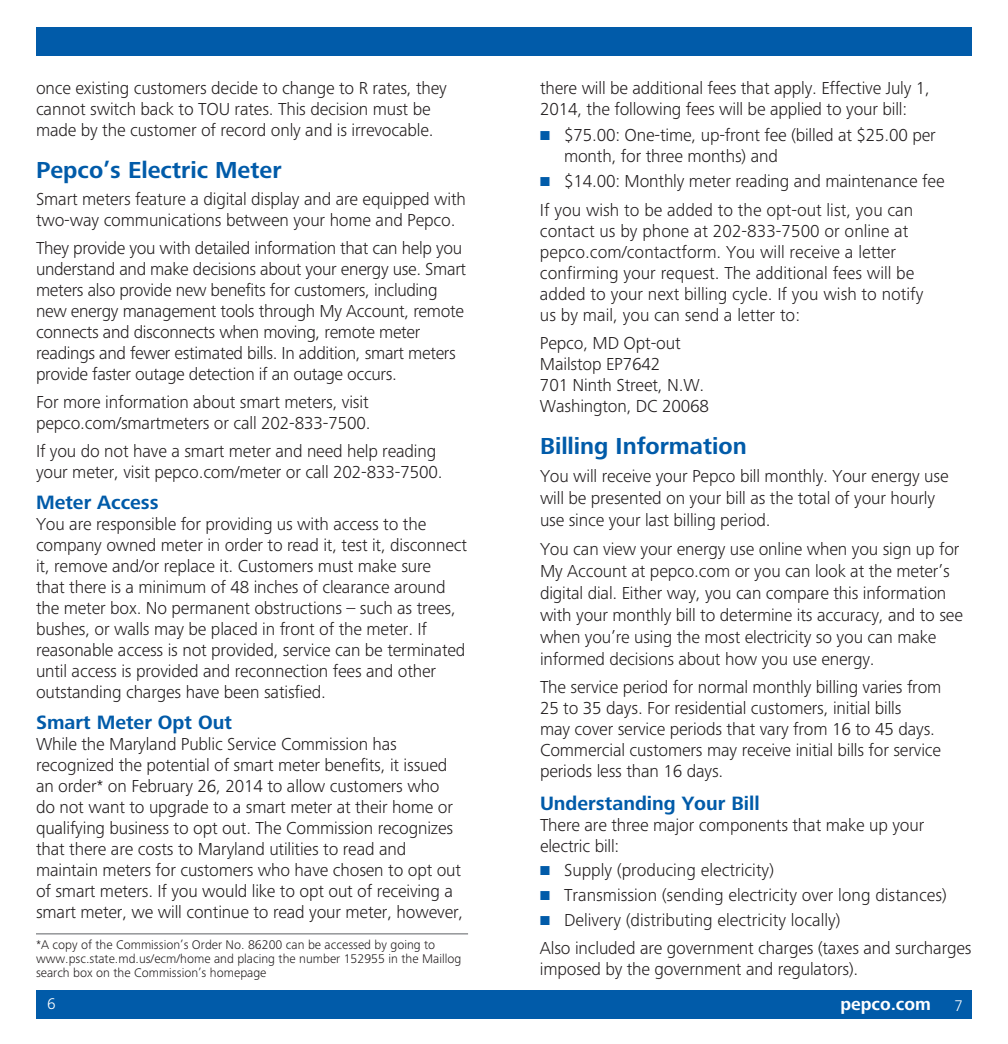
<style>
.page{position:relative;width:1008px;height:1044px;background:#fff}
.page>*{position:absolute;margin:0;border:0;box-sizing:border-box;transform-origin:0 0}
.t1{font:700 24px "Frutiger Next Pro";color:#015ba9}
.t2{font:700 20px "Frutiger Next Pro";color:#015ba9}
.t3{font:300 18px/21px "Frutiger Next Pro";letter-spacing:-.01em;color:#231f20}
.t4{font:700 18px "Frutiger Next Pro";color:#fff}
.t5{font:300 16px "Frutiger Next Pro";color:#fff}
.t6{font:300 13px/14px "Frutiger Next Pro";color:#231f20}
.s1{color:#015ba9}
</style>
<div class="page">
<hr style="left:36px;top:933px;width:432px;height:2px;background:#939598">
<div style="left:36px;top:27px;width:468px;height:29px;background:#015ba9"></div>
<div style="left:504px;top:27px;width:468px;height:29px;background:#015ba9"></div>
<div style="left:36px;top:990px;width:468px;height:29px;background:#015ba9"></div>
<div style="left:504px;top:990px;width:468px;height:29px;background:#015ba9"></div>
<p class="t3" style="left:36px;top:77px;width:412px">once existing customers decide to change to R rates, they cannot switch back to TOU rates. This decision must be made by the customer of record only and is irrevocable.</p>
<h2 class="t1" style="left:36px;top:157px;width:247px">Pepco’s Electric Meter</h2>
<p class="t3" style="left:36px;top:188px;width:431px">Smart meters feature a digital display and are equipped with two-way communications between your home and Pepco.</p>
<p class="t3" style="left:36px;top:237px;width:432px">They provide you with detailed information that can help you understand and make decisions about your energy use. Smart meters also provide new benefits for customers, including new energy management tools through My Account, remote connects and disconnects when moving, remote meter readings and fewer estimated bills. In addition, smart meters provide faster outage detection if an outage occurs.</p>
<p class="t3" style="left:36px;top:392px;width:336px">For more information about smart meters, visit pepco.com/smartmeters or call 202-833-7500.</p>
<p class="t3" style="left:36px;top:441px;width:408px">If you do not have a smart meter and need help reading your meter, visit pepco.com/meter or call 202-833-7500.</p>
<h3 class="t2" style="left:36px;top:491px;width:124px">Meter Access</h3>
<p class="t3" style="left:36px;top:514px;width:433px">You are responsible for providing us with access to the company owned meter in order to read it, test it, disconnect it, remove and/or replace it. Customers must make sure<br>that there is a minimum of 48 inches of clearance around the meter box. No permanent obstructions – such as trees, bushes, or walls may be placed in front of the meter. If reasonable access is not provided, service can be terminated until access is provided and reconnection fees and other outstanding charges have been satisfied.</p>
<h3 class="t2" style="left:36px;top:711px;width:197px">Smart Meter Opt Out</h3>
<p class="t3" style="left:36px;top:734px;width:429px">While the Maryland Public Service Commission has recognized the potential of smart meter benefits, it issued an order* on February 26, 2014 to allow customers who<br>do not want to upgrade to a smart meter at their home or qualifying business to opt out. The Commission recognizes that there are costs to Maryland utilities to read and maintain meters for customers who have chosen to opt out of smart meters. If you would like to opt out of receiving a smart meter, we will continue to read your meter, however,</p>
<p class="t6" style="left:36px;top:938px;width:427px">*A copy of the Commission’s Order No. 86200 can be accessed by going to www.psc.state.md.us/ecm/home and placing the number 152955 in the Maillog search box on the Commission’s homepage</p>
<p class="t3" style="left:540px;top:77px;width:392px">there will be additional fees that apply. Effective July 1,<br>2014, the following fees will be applied to your bill:</p>
<p class="t3" style="left:564px;top:124px;width:373px;text-indent:-24px"><span class="s1">■</span> $75.00: One-time, up-front fee (billed at $25.00 per month, for three months) and</p>
<p class="t3" style="left:540px;top:171px;width:406px"><span class="s1">■</span> $14.00: Monthly meter reading and maintenance fee</p>
<p class="t3" style="left:540px;top:199px;width:385px">If you wish to be added to the opt-out list, you can contact us by phone at 202-833-7500 or online at pepco.com/contactform. You will receive a letter confirming your request. The additional fees will be added to your next billing cycle. If you wish to notify us by mail, you can send a letter to:</p>
<p class="t3" style="left:540px;top:332px;width:142px">Pepco, MD Opt-out</p>
<p class="t3" style="left:540px;top:353px;width:122px">Mailstop EP7642</p>
<p class="t3" style="left:540px;top:374px;width:166px">701 Ninth Street, N.W.</p>
<p class="t3" style="left:540px;top:395px;width:171px">Washington, DC 20068</p>
<h2 class="t1" style="left:540px;top:432px;width:208px">Billing Information</h2>
<p class="t3" style="left:540px;top:465px;width:410px;line-height:22px">You will receive your Pepco bill monthly. Your energy use will be presented on your bill as the total of your hourly use since your last billing period.</p>
<p class="t3" style="left:540px;top:538px;width:424px;line-height:22px">You can view your energy use online when you sign up for My Account at pepco.com or you can look at the meter’s digital dial. Either way, you can compare this information with your monthly bill to determine its accuracy, and to see when you’re using the most electricity so you can make informed decisions about how you use energy.</p>
<p class="t3" style="left:540px;top:676px;width:403px">The service period for normal monthly billing varies from 25 to 35 days. For residential customers, initial bills<br>may cover service periods that vary from 16 to 45 days.<br>Commercial customers may receive initial bills for service periods less than 16 days.</p>
<h3 class="t2" style="left:540px;top:792px;width:221px">Understanding Your Bill</h3>
<p class="t3" style="left:540px;top:814px;width:386px">There are three major components that make up your electric bill:</p>
<p class="t3" style="left:540px;top:860px;width:236px"><span class="s1">■</span> Supply (producing electricity)</p>
<p class="t3" style="left:540px;top:884px;width:408px"><span class="s1">■</span> Transmission (sending electricity over long distances)</p>
<p class="t3" style="left:540px;top:909px;width:302px"><span class="s1">■</span> Delivery (distributing electricity locally)</p>
<p class="t3" style="left:540px;top:937px;width:433px">Also included are government charges (taxes and surcharges imposed by the government and regulators).</p>
<p class="t5" style="left:47px;top:995px;width:10px">6</p>
<p class="t4" style="left:840px;top:993px;width:92px">pepco.com</p>
<p class="t5" style="left:955px;top:996px;width:10px">7</p>
</div>
